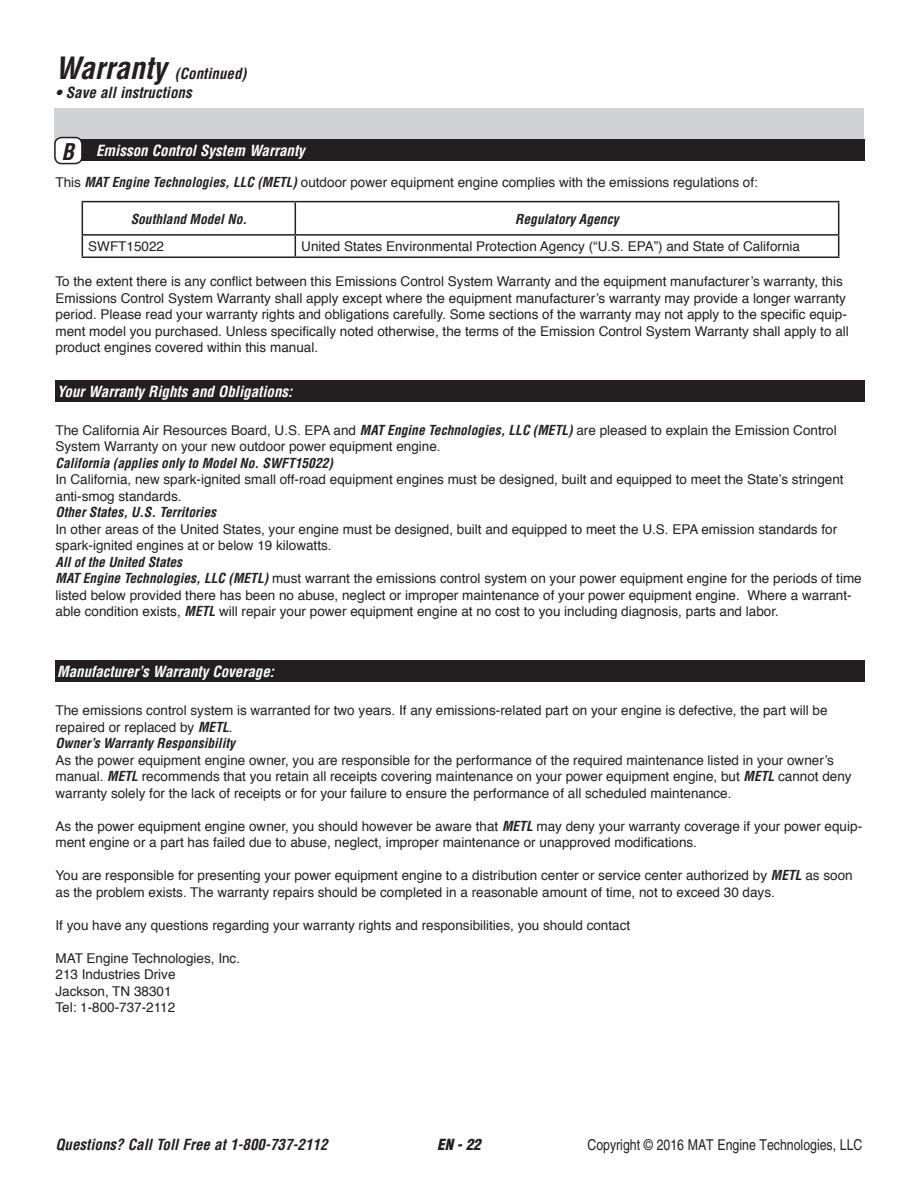
<style>
.page{position:relative;width:918px;height:1188px;background:#fff}
.page>*{position:absolute;margin:0;border:0;box-sizing:border-box;transform-origin:0 0}
.t1{font:italic 700 condensed 22.5px "Helvetica";color:#231f20}
.t2{font:italic 700 condensed 15px "Helvetica";color:#fff}
.t3{font:italic 700 condensed 15px "Helvetica";color:#231f20}
.t4{font:condensed 15px "Helvetica";color:#231f20}
.t5{font:italic 900 condensed 15px "Helvetica";color:#231f20}
.t6{font:13.5px/16.5px "Helvetica";color:#231f20}
.t7{font:italic 700 condensed 13.5px "Helvetica";color:#231f20}
.s1{font-size:30px}
.s2{font-weight:700;font-style:italic;font-stretch:condensed}
</style>
<div class="page">
<div style="left:54px;top:108px;width:810px;height:52px;background:#d1d2d4"></div>
<div style="left:56px;top:139px;width:808px;height:22px;background:#231f20"></div>
<div style="left:55px;top:138px;width:27px;height:26px;background:#fff;border-radius:7px"></div>
<div style="left:54px;top:137px;width:29px;height:27px;border:2px solid #231f20;border-radius:7px"></div>
<div style="left:56px;top:380px;width:810px;height:22px;background:#231f20"></div>
<div style="left:56px;top:660px;width:810px;height:22px;background:#231f20"></div>
<hr style="left:82px;top:201px;width:213px;height:1px;background:#231f20">
<hr style="left:82px;top:202px;width:1px;height:32px;background:#231f20">
<hr style="left:295px;top:201px;width:544px;height:1px;background:#231f20">
<hr style="left:295px;top:202px;width:1px;height:32px;background:#231f20">
<hr style="left:838px;top:202px;width:1px;height:32px;background:#231f20">
<hr style="left:82px;top:234px;width:213px;height:2px;background:#231f20">
<svg style="left:82px;top:236px;width:1px;height:20px"></svg>
<hr style="left:295px;top:234px;width:544px;height:2px;background:#231f20">
<svg style="left:295px;top:236px;width:1px;height:20px"></svg>
<svg style="left:838px;top:236px;width:1px;height:20px"></svg>
<hr style="left:82px;top:256px;width:213px;height:2px;background:#231f20">
<hr style="left:295px;top:256px;width:544px;height:2px;background:#231f20">
<p class="t3" style="left:56px;top:65px;width:193px"><span class="s1">Warranty</span> (Continued)</p>
<p class="t3" style="left:56px;top:83px;width:138px">• Save all instructions</p>
<p class="t1" style="left:61px;top:137px;width:14px">B</p>
<p class="t2" style="left:96px;top:141px;width:210px">Emisson Control System Warranty</p>
<p class="t6" style="left:56px;top:175px;width:704px">This <span class="s2">MAT Engine Technologies, LLC (METL)</span> outdoor power equipment engine complies with the emissions regulations of:</p>
<p class="t7" style="left:131px;top:210px;width:118px">Southland Model No.</p>
<p class="t7" style="left:515px;top:210px;width:105px">Regulatory Agency</p>
<p class="t6" style="left:88px;top:238px;width:77px">SWFT15022</p>
<p class="t6" style="left:301px;top:239px;width:500px">United States Environmental Protection Agency (“U.S. EPA”) and State of California</p>
<p class="t6" style="left:56px;top:274px;width:795px">To the extent there is any conflict between this Emissions Control System Warranty and the equipment manufacturer’s warranty, this Emissions Control System Warranty shall apply except where the equipment manufacturer’s warranty may provide a longer warranty period. Please read your warranty rights and obligations carefully. Some sections of the warranty may not apply to the specific equip&shy;ment model you purchased. Unless specifically noted otherwise, the terms of the Emission Control System Warranty shall apply to all product engines covered within this manual.</p>
<p class="t2" style="left:57px;top:382px;width:237px">Your Warranty Rights and Obligations:</p>
<p class="t6" style="left:56px;top:422px;width:783px">The California Air Resources Board, U.S. EPA and <span class="s2">MAT Engine Technologies, LLC (METL)</span> are pleased to explain the Emission Control<br>System Warranty on your new outdoor power equipment engine.</p>
<p class="t7" style="left:56px;top:454px;width:279px">California (applies only to Model No. SWFT15022)</p>
<p class="t6" style="left:56px;top:472px;width:790px">In California, new spark-ignited small off-road equipment engines must be designed, built and equipped to meet the State’s stringent anti-smog standards.</p>
<p class="t7" style="left:56px;top:504px;width:162px">Other States, U.S. Territories</p>
<p class="t6" style="left:56px;top:521px;width:783px">In other areas of the United States, your engine must be designed, built and equipped to meet the U.S. EPA emission standards for spark-ignited engines at or below 19 kilowatts.</p>
<p class="t7" style="left:56px;top:553px;width:128px">All of the United States</p>
<p class="t6" style="left:56px;top:571px;width:808px"><span class="s2">MAT Engine Technologies, LLC (METL)</span> must warrant the emissions control system on your power equipment engine for the periods of time listed below provided there has been no abuse, neglect or improper maintenance of your power equipment engine. Where a warrant&shy;able condition exists, <span class="s2">METL</span> will repair your power equipment engine at no cost to you including diagnosis, parts and labor.</p>
<p class="t2" style="left:57px;top:662px;width:219px">Manufacturer’s Warranty Coverage:</p>
<p class="t6" style="left:56px;top:703px;width:774px">The emissions control system is warranted for two years. If any emissions-related part on your engine is defective, the part will be repaired or replaced by <span class="s2">METL</span>.</p>
<p class="t7" style="left:56px;top:735px;width:181px">Owner’s Warranty Responsibility</p>
<p class="t6" style="left:56px;top:752px;width:798px">As the power equipment engine owner, you are responsible for the performance of the required maintenance listed in your owner’s manual. <span class="s2">METL</span> recommends that you retain all receipts covering maintenance on your power equipment engine, but <span class="s2">METL</span> cannot deny warranty solely for the lack of receipts or for your failure to ensure the performance of all scheduled maintenance.</p>
<p class="t6" style="left:56px;top:818px;width:808px">As the power equipment engine owner, you should however be aware that <span class="s2">METL</span> may deny your warranty coverage if your power equip&shy;ment engine or a part has failed due to abuse, neglect, improper maintenance or unapproved modifications.</p>
<p class="t6" style="left:56px;top:868px;width:799px">You are responsible for presenting your power equipment engine to a distribution center or service center authorized by <span class="s2">METL</span> as soon as the problem exists. The warranty repairs should be completed in a reasonable amount of time, not to exceed 30 days.</p>
<p class="t6" style="left:56px;top:917px;width:576px">If you have any questions regarding your warranty rights and responsibilities, you should contact</p>
<p class="t6" style="left:56px;top:950px;width:186px">MAT Engine Technologies, Inc.</p>
<p class="t6" style="left:56px;top:967px;width:122px">213 Industries Drive</p>
<p class="t6" style="left:56px;top:983px;width:118px">Jackson, TN 38301</p>
<p class="t6" style="left:56px;top:1000px;width:121px">Tel: 1-800-737-2112</p>
<p class="t3" style="left:56px;top:1136px;width:274px">Questions? Call Toll Free at 1-800-737-2112</p>
<p class="t5" style="left:437px;top:1135px;width:45px">EN - 22</p>
<p class="t4" style="left:588px;top:1137px;width:277px">Copyright © 2016 MAT Engine Technologies, LLC</p>
</div>
